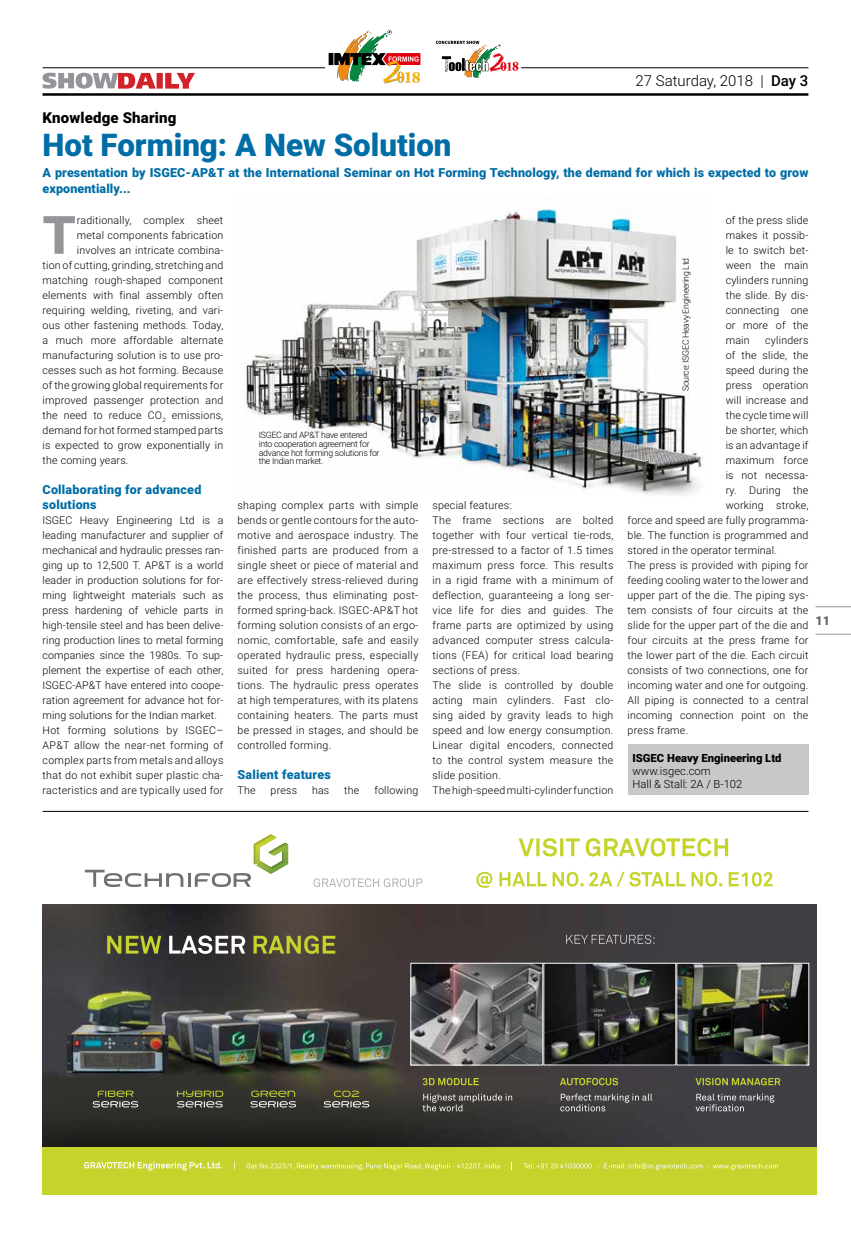
<style>
.page{position:relative;width:851px;height:1241px;background:#fff}
.page>*{position:absolute;margin:0;border:0;box-sizing:border-box;transform-origin:0 0}
.t1{font:900 52.88px "Roboto";color:#939598}
.t2{font:900 31.25px "Roboto";color:#006da6}
.t3{font:300 15px "Roboto";color:#000}
.t4{font:900 15px "Roboto";letter-spacing:.01em;color:#000}
.t5{font:900 12.5px/16.2px "Roboto";letter-spacing:.01em;color:#006da6}
.t6{font:900 12.5px "Roboto";color:#636466}
.t7{font:300 11.25px/12.8px "Roboto";color:#000}
.t8{font:900 11.25px "Roboto";color:#000}
.t9{font:300 10.62px/15px "Roboto";letter-spacing:.02em;color:#000}
.t10{font:300 8.75px/8.8px "Roboto";letter-spacing:-.03em;color:#000}
.s1{font-weight:500}
</style>
<div class="page">
<hr style="left:815px;top:606px;width:35px;height:1px;background:#939598">
<hr style="left:815px;top:633px;width:35px;height:1px;background:#939598">
<hr style="left:43px;top:93px;width:765px;height:3px;background:#000">
<svg style="left:43px;top:73px;width:152px;height:16px"></svg>
<hr style="left:521px;top:67px;width:287px;height:1px;background:#000">
<hr style="left:43px;top:67px;width:282px;height:1px;background:#000">
<svg style="left:328px;top:30px;width:92px;height:53px"></svg>
<svg style="left:435px;top:41px;width:83px;height:37px"></svg>
<hr style="left:43px;top:811px;width:765px;height:1px;background:#000">
<img style="left:42px;top:904px;width:774px;height:242px">
<div style="left:42px;top:1146px;width:774px;height:48px;background:#c6d32d"></div>
<svg style="left:85px;top:834px;width:203px;height:52px"></svg>
<svg style="left:313px;top:878px;width:109px;height:8px"></svg>
<img style="left:412px;top:964px;width:394px;height:98px">
<div style="left:410px;top:962px;width:133px;height:102px;border:1px solid #fff"></div>
<div style="left:676px;top:962px;width:132px;height:102px;border:1px solid #fff"></div>
<svg style="left:253px;top:935px;width:82px;height:18px"></svg>
<svg style="left:169px;top:935px;width:76px;height:18px"></svg>
<svg style="left:107px;top:935px;width:54px;height:18px"></svg>
<svg style="left:476px;top:871px;width:296px;height:16px"></svg>
<svg style="left:518px;top:838px;width:210px;height:18px"></svg>
<svg style="left:566px;top:934px;width:88px;height:9px"></svg>
<svg style="left:93px;top:1090px;width:45px;height:17px"></svg>
<svg style="left:422px;top:1093px;width:90px;height:18px;background:#575552"></svg>
<svg style="left:523px;top:1163px;width:255px;height:6px"></svg>
<svg style="left:84px;top:1161px;width:416px;height:9px"></svg>
<svg style="left:560px;top:1093px;width:92px;height:18px;background:#5a595a"></svg>
<svg style="left:695px;top:1093px;width:79px;height:18px"></svg>
<svg style="left:422px;top:1077px;width:56px;height:8px"></svg>
<svg style="left:559px;top:1077px;width:59px;height:8px"></svg>
<svg style="left:695px;top:1077px;width:85px;height:8px"></svg>
<svg style="left:177px;top:1090px;width:46px;height:17px"></svg>
<svg style="left:250px;top:1090px;width:46px;height:17px"></svg>
<svg style="left:324px;top:1090px;width:45px;height:17px"></svg>
<img style="left:244px;top:209px;width:460px;height:287px">
<div style="left:628px;top:744px;width:180px;height:50px;background:#c7c8ca"></div>
<h3 class="t3" style="left:635px;top:70px;width:174px">27 Saturday, 2018 | <span class="s1">Day 3</span></h3>
<h3 class="t4" style="left:43px;top:107px;width:135px">Knowledge Sharing</h3>
<h2 class="t2" style="left:43px;top:123px;width:410px">Hot Forming: A New Solution</h2>
<p class="t5" style="left:43px;top:164px;width:767px">A presentation by ISGEC-AP&amp;T at the International Seminar on Hot Forming Technology, the demand for which is expected to grow exponentially...</p>
<h1 class="t1" style="left:43px;top:198px;width:35px">T</h1>
<p class="t9" style="left:77px;top:212px;width:148px">raditionally, complex sheet</p>
<p class="t9" style="left:725px;top:212px;width:84px;text-align:justify">of the press slide makes it possib&shy;le to switch bet&shy;ween the main cylinders running the slide. By dis&shy;connecting one or more of the main</p>
<p class="t9" style="left:77px;top:227px;width:148px">metal components fabrication</p>
<p class="t9" style="left:77px;top:242px;width:148px">involves an intricate combina-</p>
<p class="t9" style="left:43px;top:257px;width:182px">tion of cutting, grinding, stretching and</p>
<p class="t9" style="left:43px;top:272px;width:182px">matching rough-shaped component</p>
<p class="t9" style="left:43px;top:287px;width:182px">elements with final assembly often</p>
<p class="t9" style="left:43px;top:302px;width:182px">requiring welding, riveting, and vari-</p>
<p class="t9" style="left:43px;top:317px;width:182px">ous other fastening methods. Today,</p>
<p class="t9" style="left:43px;top:332px;width:182px">a much more affordable alternate</p>
<p class="t9" style="left:43px;top:347px;width:182px">manufacturing solution is to use pro-</p>
<p class="t9" style="left:43px;top:362px;width:182px">cesses such as hot forming. Because</p>
<p class="t9" style="left:43px;top:377px;width:182px">of the growing global requirements for</p>
<p class="t9" style="left:43px;top:392px;width:182px">improved passenger protection and</p>
<p class="t9" style="left:43px;top:407px;width:182px">the need to reduce CO<sub>2</sub> emissions,</p>
<p class="t9" style="left:43px;top:422px;width:182px">demand for hot formed stamped parts</p>
<p class="t9" style="left:43px;top:437px;width:182px">is expected to grow exponentially in</p>
<p class="t9" style="left:43px;top:452px;width:87px">the coming years.</p>
<p class="t5" style="left:43px;top:481px;width:160px;line-height:15px">Collaborating for advanced solutions</p>
<p class="t9" style="left:43px;top:512px;width:182px">ISGEC Heavy Engineering Ltd is a leading manufacturer and supplier of mechanical and hydraulic presses ran&shy;ging up to 12,500 T. AP&amp;T is a world leader in production solutions for for&shy;ming lightweight materials such as press hardening of vehicle parts in high-tensile steel and has been delive&shy;ring production lines to metal forming companies since the 1980s. To sup&shy;plement the expertise of each other, ISGEC-AP&amp;T have entered into coope&shy;ration agreement for advance hot for&shy;ming solutions for the Indian market.<br>Hot forming solutions by ISGEC– AP&amp;T allow the near-net forming of complex parts from metals and alloys that do not exhibit super plastic cha&shy;racteristics and are typically used for</p>
<p class="t10" style="left:680px;top:391px;width:135px;rotate:-90deg">Source: ISGEC Heavy Engineering Ltd</p>
<p class="t9" style="left:765px;top:332px;width:45px">cylinders</p>
<p class="t9" style="left:725px;top:347px;width:84px">of the slide, the</p>
<p class="t9" style="left:725px;top:362px;width:84px">speed during the</p>
<p class="t9" style="left:725px;top:377px;width:84px">press operation</p>
<p class="t9" style="left:725px;top:392px;width:84px">will increase and</p>
<p class="t9" style="left:725px;top:407px;width:84px">the cycle time will</p>
<p class="t9" style="left:725px;top:422px;width:84px">be shorter, which</p>
<p class="t9" style="left:725px;top:437px;width:84px">is an advantage if</p>
<p class="t9" style="left:725px;top:452px;width:84px">maximum force</p>
<p class="t9" style="left:725px;top:467px;width:84px">is not necessa-</p>
<p class="t9" style="left:725px;top:482px;width:84px">ry. During the</p>
<p class="t9" style="left:725px;top:497px;width:84px">working stroke,</p>
<p class="t9" style="left:627px;top:512px;width:182px">force and speed are fully programma-</p>
<p class="t9" style="left:627px;top:527px;width:182px">ble. The function is programmed and</p>
<p class="t9" style="left:627px;top:542px;width:151px">stored in the operator terminal.</p>
<p class="t9" style="left:627px;top:557px;width:182px">The press is provided with piping for</p>
<p class="t9" style="left:627px;top:572px;width:182px">feeding cooling water to the lower and</p>
<p class="t9" style="left:627px;top:587px;width:182px">upper part of the die. The piping sys-</p>
<p class="t9" style="left:627px;top:602px;width:182px">tem consists of four circuits at the</p>
<p class="t9" style="left:627px;top:617px;width:182px">slide for the upper part of the die and</p>
<p class="t9" style="left:627px;top:632px;width:182px">four circuits at the press frame for</p>
<p class="t9" style="left:627px;top:647px;width:182px">the lower part of the die. Each circuit</p>
<p class="t9" style="left:627px;top:662px;width:182px">consists of two connections, one for</p>
<p class="t9" style="left:627px;top:677px;width:182px">incoming water and one for outgoing.</p>
<p class="t9" style="left:627px;top:692px;width:182px">All piping is connected to a central</p>
<p class="t9" style="left:627px;top:707px;width:182px">incoming connection point on the</p>
<p class="t9" style="left:627px;top:722px;width:62px">press frame.</p>
<p class="t8" style="left:632px;top:750px;width:151px">ISGEC Heavy Engineering Ltd</p>
<p class="t7" style="left:632px;top:764px;width:111px">www.isgec.com<br>Hall &amp; Stall: 2A / B-102</p>
<p class="t10" style="left:259px;top:430px;width:122px">ISGEC and AP&amp;T have entered into cooperation agreement for advance hot forming solutions for the Indian market.</p>
<p class="t9" style="left:432px;top:497px;width:182px">special features:<br>The frame sections are bolted together with four vertical tie-rods, pre-stressed to a factor of 1.5 times maximum press force. This results in a rigid frame with a minimum of deflection, guaranteeing a long ser&shy;vice life for dies and guides. The frame parts are optimized by using advanced computer stress calcula&shy;tions (FEA) for critical load bearing sections of press.<br>The slide is controlled by double acting main cylinders. Fast clo&shy;sing aided by gravity leads to high speed and low energy consumption.<br>Linear digital encoders, connected to the control system measure the slide position.<br>The high-speed multi-cylinder function</p>
<p class="t9" style="left:237px;top:497px;width:182px;text-align:justify">shaping complex parts with simple bends or gentle contours for the auto&shy;motive and aerospace industry. The finished parts are produced from a single sheet or piece of material and are effectively stress-relieved during the process, thus eliminating post&shy;formed spring-back. ISGEC-AP&amp;T hot forming solution consists of an ergo&shy;nomic, comfortable, safe and easily operated hydraulic press, especially suited for press hardening opera&shy;tions. The hydraulic press operates at high temperatures, with its platens containing heaters. The parts must be pressed in stages, and should be controlled forming.</p>
<p class="t5" style="left:237px;top:766px;width:95px">Salient features</p>
<p class="t9" style="left:237px;top:782px;width:20px">The</p>
<p class="t9" style="left:270px;top:782px;width:28px">press</p>
<p class="t9" style="left:312px;top:782px;width:19px">has</p>
<p class="t9" style="left:344px;top:782px;width:17px">the</p>
<p class="t9" style="left:374px;top:782px;width:45px">following</p>
<p class="t6" style="left:815px;top:612px;width:16px">11</p>
</div>
